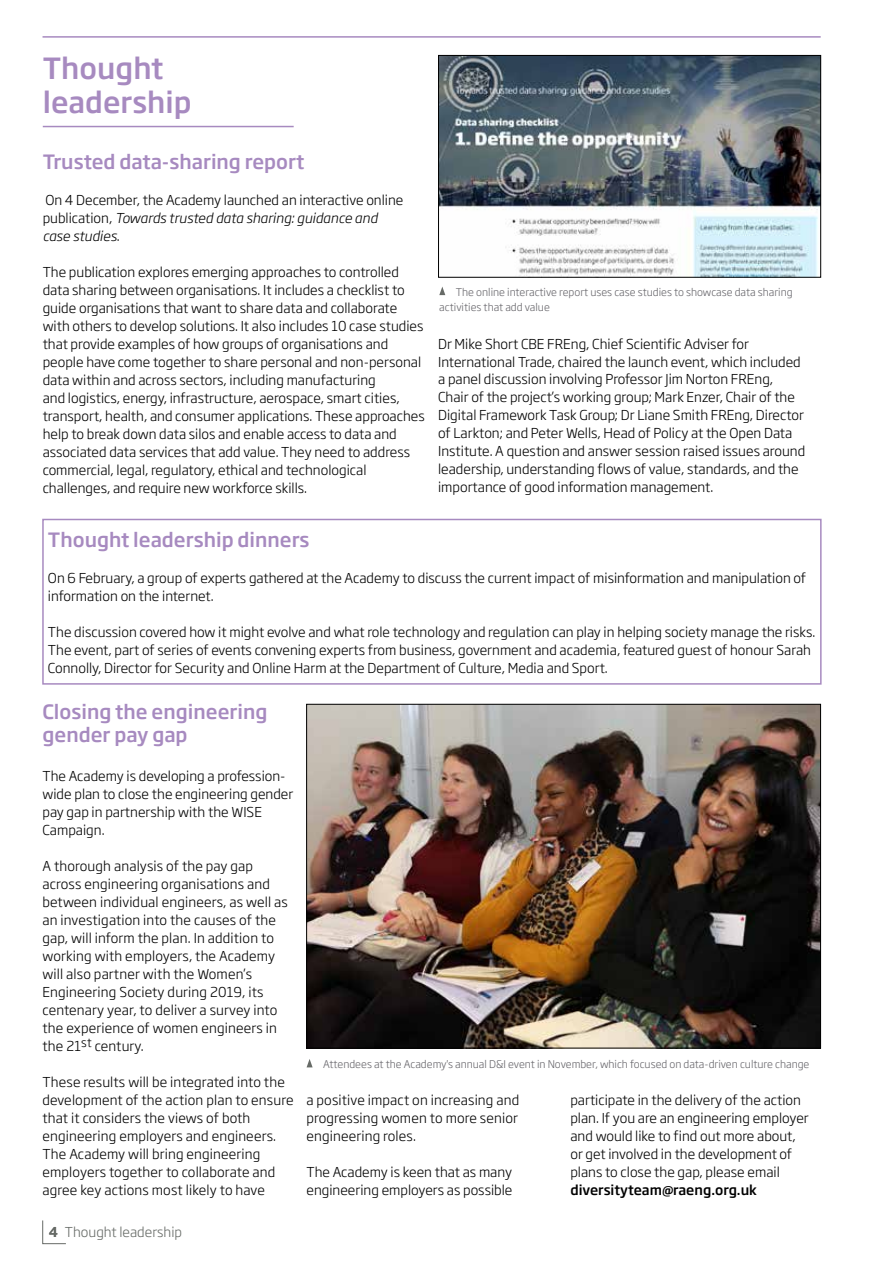
<style>
.page{position:relative;width:893px;height:1263px;background:#fff}
.page>*{position:absolute;margin:0;border:0;box-sizing:border-box;transform-origin:0 0}
.t1{font:500 28.8px/34.5px "Soho Gothic Pro";color:#a78ac0}
.t2{font:500 19.5px/22.5px "Soho Gothic Pro";color:#a78ac0}
.t3{font:300 13.5px/18px "Soho Gothic Pro";color:#000}
.t4{font:500 13.5px "Soho Gothic Pro";color:#000}
.t5{font:300 13.5px "Soho Gothic Pro";color:#676b67}
.t6{font:300 10.5px/15px "Soho Gothic Pro";color:#66656a}
.s1{font-style:italic}
.s2{font-weight:500}
</style>
<div class="page">
<svg style="left:42px;top:1220px;width:24px;height:24px"></svg>
<img style="left:440px;top:57px;width:379px;height:218px">
<div style="left:438px;top:55px;width:383px;height:222px;border:1px solid #000"></div>
<hr style="left:43px;top:126px;width:251px;height:1px;background:#a78ac0">
<div style="left:42px;top:519px;width:780px;height:166px;border:2px solid #a78ac0"></div>
<img style="left:308px;top:706px;width:511px;height:340px">
<svg style="left:307px;top:1059px;width:6px;height:8px"></svg>
<hr style="left:43px;top:36px;width:778px;height:2px;background:#a78ac0">
<svg style="left:439px;top:287px;width:6px;height:8px"></svg>
<h1 class="t1" style="left:43px;top:49px;width:150px">Thought leadership</h1>
<h2 class="t2" style="left:43px;top:149px;width:263px">Trusted data-sharing report</h2>
<p class="t3" style="left:43px;top:190px;width:362px">On 4 December, the Academy launched an interactive online publication, <span class="s1">Towards trusted data sharing: guidance and case studies</span>.</p>
<p class="t3" style="left:43px;top:262px;width:384px">The publication explores emerging approaches to controlled data sharing between organisations. It includes a checklist to guide organisations that want to share data and collaborate with others to develop solutions. It also includes 10 case studies that provide examples of how groups of organisations and people have come together to share personal and non-personal data within and across sectors, including manufacturing<br>and logistics, energy, infrastructure, aerospace, smart cities, transport, health, and consumer applications. These approaches help to break down data silos and enable access to data and associated data services that add value. They need to address commercial, legal, regulatory, ethical and technological challenges, and require new workforce skills.</p>
<p class="t6" style="left:439px;top:283px;width:355px;text-indent:17px">The online interactive report uses case studies to showcase data sharing activities that add value</p>
<p class="t3" style="left:438px;top:334px;width:369px">Dr Mike Short CBE FREng, Chief Scientific Adviser for International Trade, chaired the launch event, which included a panel discussion involving Professor Jim Norton FREng, Chair of the project’s working group; Mark Enzer, Chair of the Digital Framework Task Group; Dr Liane Smith FREng, Director of Larkton; and Peter Wells, Head of Policy at the Open Data Institute. A question and answer session raised issues around leadership, understanding flows of value, standards, and the importance of good information management.</p>
<h2 class="t2" style="left:48px;top:527px;width:263px">Thought leadership dinners</h2>
<p class="t3" style="left:48px;top:568px;width:760px">On 6 February, a group of experts gathered at the Academy to discuss the current impact of misinformation and manipulation of information on the internet.</p>
<p class="t3" style="left:48px;top:622px;width:769px">The discussion covered how it might evolve and what role technology and regulation can play in helping society manage the risks.<br>The event, part of series of events convening experts from business, government and academia, featured guest of honour Sarah<br>Connolly, Director for Security and Online Harm at the Department of Culture, Media and Sport.</p>
<h2 class="t2" style="left:43px;top:700px;width:226px">Closing the engineering gender pay gap</h2>
<p class="t3" style="left:43px;top:766px;width:252px">The Academy is developing a profession&shy;wide plan to close the engineering gender pay gap in partnership with the WISE<br>Campaign.</p>
<p class="t3" style="left:43px;top:856px;width:247px">A thorough analysis of the pay gap across engineering organisations and between individual engineers, as well as an investigation into the causes of the gap, will inform the plan. In addition to working with employers, the Academy will also partner with the Women’s Engineering Society during 2019, its centenary year, to deliver a survey into the experience of women engineers in the 21<sup>st</sup> century.</p>
<p class="t3" style="left:43px;top:1072px;width:253px">These results will be integrated into the development of the action plan to ensure that it considers the views of both engineering employers and engineers.<br>The Academy will bring engineering employers together to collaborate and agree key actions most likely to have</p>
<p class="t5" style="left:49px;top:1222px;width:135px"><span class="s2">4</span> Thought leadership</p>
<p class="t6" style="left:323px;top:1056px;width:488px">Attendees at the Academy's annual D&amp;I event in November, which focused on data-driven culture change</p>
<p class="t3" style="left:306px;top:1090px;width:214px;text-align:justify">a positive impact on increasing and progressing women to more senior engineering roles.</p>
<p class="t3" style="left:306px;top:1162px;width:207px">The Academy is keen that as many engineering employers as possible</p>
<p class="t3" style="left:570px;top:1090px;width:240px">participate in the delivery of the action plan. If you are an engineering employer and would like to find out more about, or get involved in the development of plans to close the gap, please email</p>
<p class="t4" style="left:570px;top:1179px;width:188px">diversityteam@raeng.org.uk</p>
</div>
